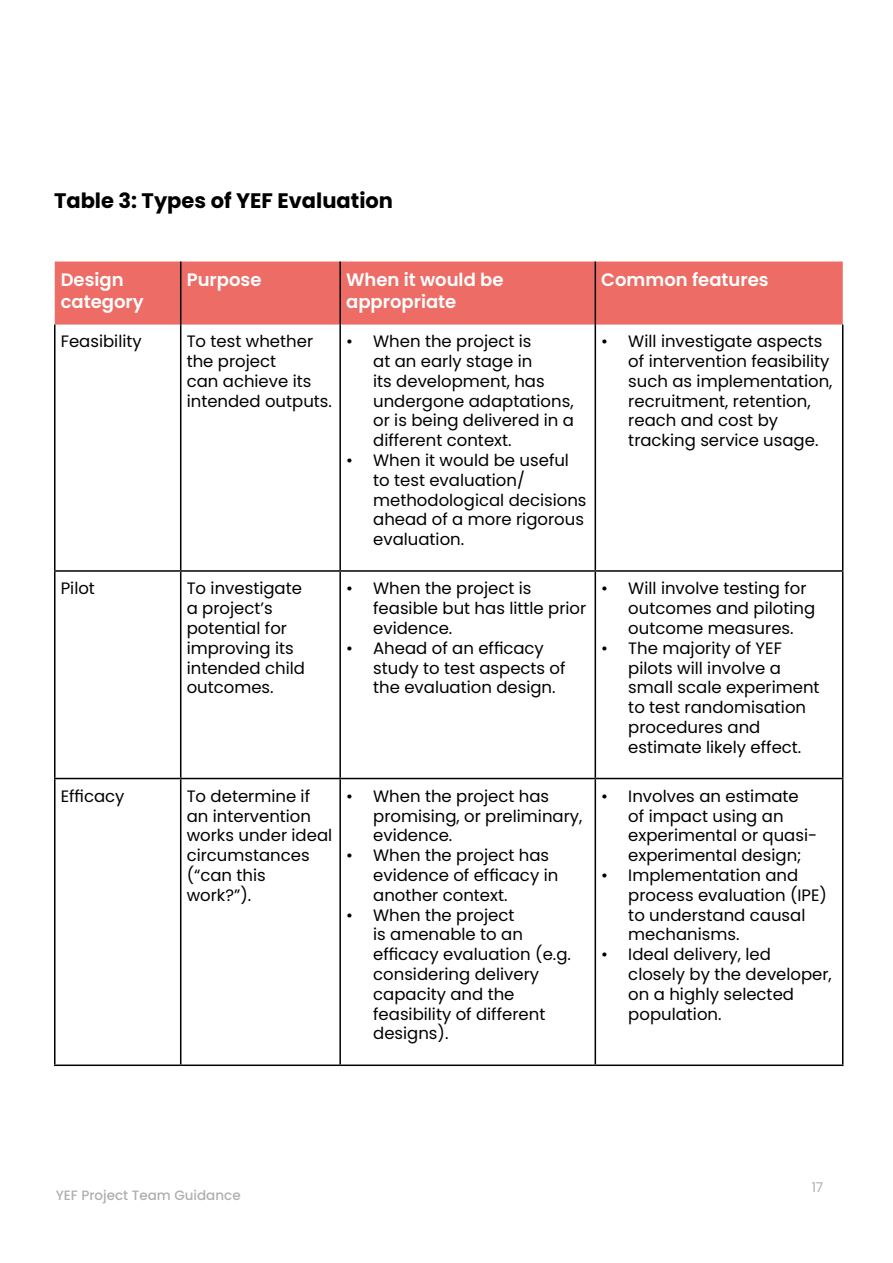
<style>
.page{position:relative;width:893px;height:1263px;background:#fff}
.page>*{position:absolute;margin:0;border:0;box-sizing:border-box;transform-origin:0 0}
.t1{font:700 21px "Poppins";color:#000}
.t2{font:600 18px/21.6px "Poppins";color:#fff}
.t3{font:16.5px/19.8px "Poppins";color:#000}
.t4{font:500 13.5px "Poppins";color:#adafb2}
.t5{font:13.5px "Poppins";color:#adafb2}
</style>
<div class="page">
<div style="left:55px;top:261px;width:788px;height:64px;background:#ed6d66"></div>
<hr style="left:180px;top:261px;width:1px;height:64px;background:#000">
<hr style="left:339px;top:261px;width:2px;height:64px;background:#000">
<hr style="left:595px;top:261px;width:1px;height:64px;background:#000">
<hr style="left:54px;top:325px;width:2px;height:245px;background:#000">
<hr style="left:180px;top:325px;width:1px;height:245px;background:#000">
<hr style="left:339px;top:325px;width:2px;height:245px;background:#000">
<hr style="left:595px;top:325px;width:1px;height:245px;background:#000">
<hr style="left:842px;top:325px;width:1px;height:245px;background:#000">
<hr style="left:54px;top:570px;width:127px;height:2px;background:#000">
<hr style="left:54px;top:572px;width:2px;height:206px;background:#000">
<hr style="left:181px;top:570px;width:159px;height:2px;background:#000">
<hr style="left:180px;top:572px;width:1px;height:206px;background:#000">
<hr style="left:340px;top:570px;width:255px;height:2px;background:#000">
<hr style="left:339px;top:572px;width:2px;height:206px;background:#000">
<hr style="left:595px;top:570px;width:248px;height:2px;background:#000">
<hr style="left:595px;top:572px;width:1px;height:206px;background:#000">
<hr style="left:842px;top:572px;width:1px;height:206px;background:#000">
<hr style="left:54px;top:778px;width:127px;height:1px;background:#000">
<hr style="left:54px;top:779px;width:2px;height:285px;background:#000">
<hr style="left:181px;top:778px;width:159px;height:1px;background:#000">
<hr style="left:180px;top:779px;width:1px;height:285px;background:#000">
<hr style="left:340px;top:778px;width:255px;height:1px;background:#000">
<hr style="left:339px;top:779px;width:2px;height:285px;background:#000">
<hr style="left:595px;top:778px;width:248px;height:1px;background:#000">
<hr style="left:595px;top:779px;width:1px;height:285px;background:#000">
<hr style="left:842px;top:779px;width:1px;height:285px;background:#000">
<hr style="left:54px;top:1064px;width:127px;height:2px;background:#000">
<hr style="left:181px;top:1064px;width:159px;height:2px;background:#000">
<hr style="left:340px;top:1064px;width:255px;height:2px;background:#000">
<hr style="left:595px;top:1064px;width:248px;height:2px;background:#000">
<p class="t1" style="left:54px;top:189px;width:341px">Table 3: Types of YEF Evaluation</p>
<p class="t2" style="left:61px;top:269px;width:84px">Design category</p>
<p class="t2" style="left:187px;top:269px;width:76px">Purpose</p>
<p class="t2" style="left:346px;top:269px;width:159px">When it would be appropriate</p>
<p class="t2" style="left:601px;top:269px;width:169px">Common features</p>
<p class="t3" style="left:61px;top:332px;width:82px">Feasibility</p>
<p class="t3" style="left:187px;top:332px;width:147px">To test whether the project<br>can achieve its intended outputs.</p>
<p class="t3" style="left:373px;top:332px;width:202px;text-indent:-27px">• When the project is<br>at an early stage in<br>its development, has undergone adaptations, or is being delivered in a different context.</p>
<p class="t3" style="left:373px;top:450px;width:215px;text-indent:-27px">• When it would be useful to test evaluation/ methodological decisions ahead of a more rigorous evaluation.</p>
<p class="t3" style="left:628px;top:332px;width:206px;text-indent:-27px">• Will investigate aspects of intervention feasibility such as implementation, recruitment, retention, reach and cost by tracking service usage.</p>
<p class="t3" style="left:61px;top:579px;width:36px">Pilot</p>
<p class="t3" style="left:187px;top:579px;width:120px">To investigate a project’s potential for improving its intended child outcomes.</p>
<p class="t3" style="left:373px;top:579px;width:215px;text-indent:-27px">• When the project is feasible but has little prior evidence.</p>
<p class="t3" style="left:373px;top:638px;width:194px;text-indent:-27px">• Ahead of an efficacy study to test aspects of the evaluation design.</p>
<p class="t3" style="left:61px;top:786px;width:65px">Efficacy</p>
<p class="t3" style="left:187px;top:786px;width:147px">To determine if an intervention works under ideal circumstances (“can this work?”).</p>
<p class="t3" style="left:373px;top:786px;width:211px;text-indent:-27px">• When the project has promising, or preliminary, evidence.</p>
<p class="t3" style="left:373px;top:846px;width:187px;text-indent:-27px">• When the project has evidence of efficacy in another context.</p>
<p class="t3" style="left:373px;top:905px;width:199px;text-indent:-27px">• When the project<br>is amenable to an efficacy evaluation (e.g. considering delivery capacity and the feasibility of different designs).</p>
<p class="t3" style="left:628px;top:579px;width:188px;text-indent:-27px">• Will involve testing for outcomes and piloting outcome measures.</p>
<p class="t3" style="left:628px;top:638px;width:193px;text-indent:-27px">• The majority of YEF pilots will involve a small scale experiment to test randomisation procedures and estimate likely effect.</p>
<p class="t3" style="left:628px;top:786px;width:190px;text-indent:-27px">• Involves an estimate of impact using an experimental or quasi&shy;experimental design;</p>
<p class="t3" style="left:628px;top:865px;width:200px;text-indent:-27px">• Implementation and process evaluation (IPE) to understand causal mechanisms.</p>
<p class="t3" style="left:628px;top:945px;width:205px;text-indent:-27px">• Ideal delivery, led<br>closely by the developer, on a highly selected population.</p>
<p class="t4" style="left:56px;top:1187px;width:186px">YEF Project Team Guidance</p>
<p class="t5" style="left:812px;top:1179px;width:13px">17</p>
</div>
